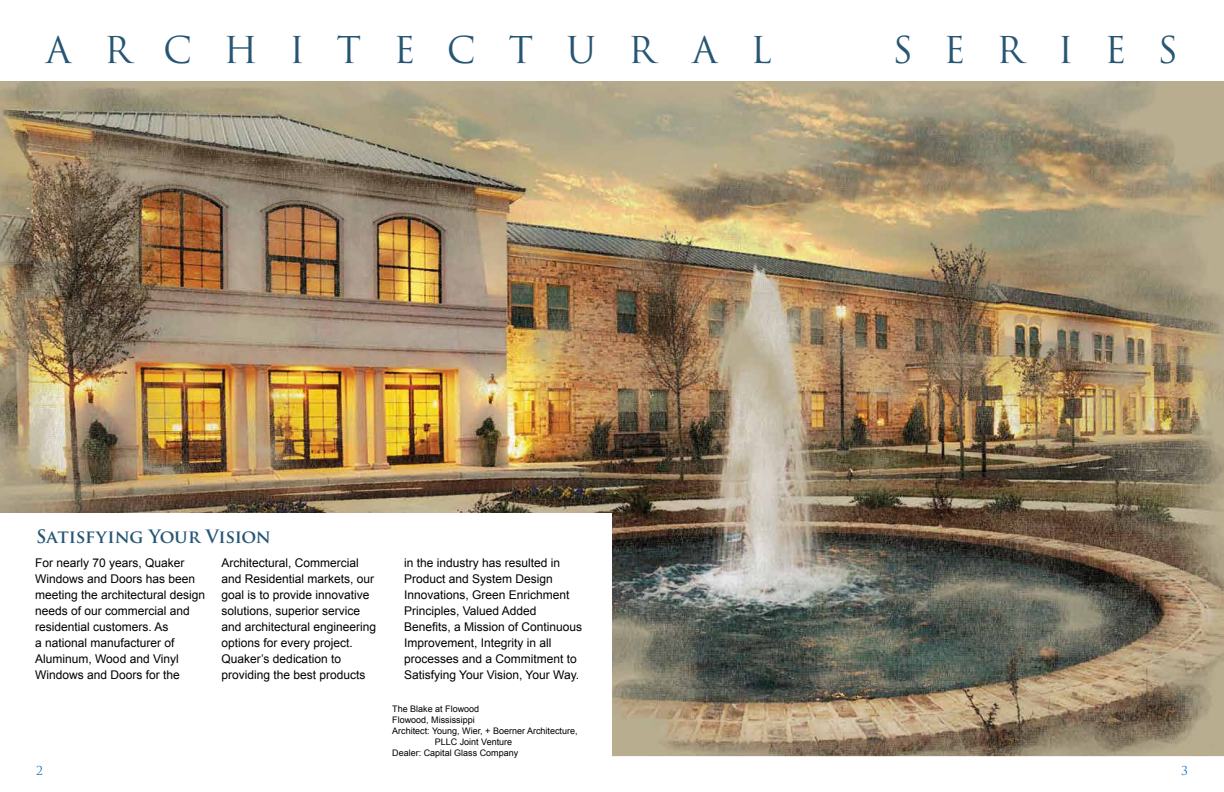
<style>
.page{position:relative;width:1224px;height:792px;background:#fff}
.page>*{position:absolute;margin:0;border:0;box-sizing:border-box;transform-origin:0 0}
.t1{font:36px "Trajan Pro";letter-spacing:.88em;color:#275674}
.t2{font:700 18px "Trajan Pro";letter-spacing:-.02em;color:#275674}
.t3{font:12px/16px "Arial";color:#000}
.t4{font:12px "Trajan Pro";color:#1c75bc}
.t5{font:9px "Arial";color:#000}
</style>
<div class="page">
<img style="left:0;top:81px;width:1224px;height:675px">
<h1 class="t1" style="left:46px;top:27px;width:727px">ARCHITECTUR AL</h1>
<h1 class="t1" style="left:892px;top:27px;width:287px">SERIES</h1>
<h2 class="t2" style="left:36px;top:525px;width:237px">Satisfying Your Vision</h2>
<p class="t3" style="left:35px;top:555px;width:172px">For nearly 70 years, Quaker<br>Windows and Doors has been meeting the architectural design needs of our commercial and residential customers. As<br>a national manufacturer of<br>Aluminum, Wood and Vinyl<br>Windows and Doors for the</p>
<p class="t3" style="left:221px;top:555px;width:156px">Architectural, Commercial and Residential markets, our goal is to provide innovative solutions, superior service and architectural engineering options for every project.<br>Quaker’s dedication to providing the best products</p>
<p class="t3" style="left:404px;top:555px;width:180px">in the industry has resulted in<br>Product and System Design<br>Innovations, Green Enrichment<br>Principles, Valued Added<br>Benefits, a Mission of Continuous<br>Improvement, Integrity in all processes and a Commitment to<br>Satisfying Your Vision, Your Way.</p>
<p class="t5" style="left:392px;top:702px;width:89px">The Blake at Flowood</p>
<p class="t5" style="left:392px;top:713px;width:84px">Flowood, Mississippi</p>
<p class="t5" style="left:392px;top:724px;width:187px">Architect: Young, Wier, + Boerner Architecture,</p>
<p class="t5" style="left:435px;top:735px;width:79px">PLLC Joint Venture</p>
<p class="t5" style="left:392px;top:746px;width:128px">Dealer: Capital Glass Company</p>
<p class="t4" style="left:36px;top:763px;width:8px">2</p>
<p class="t4" style="left:1181px;top:763px;width:8px">3</p>
</div>
